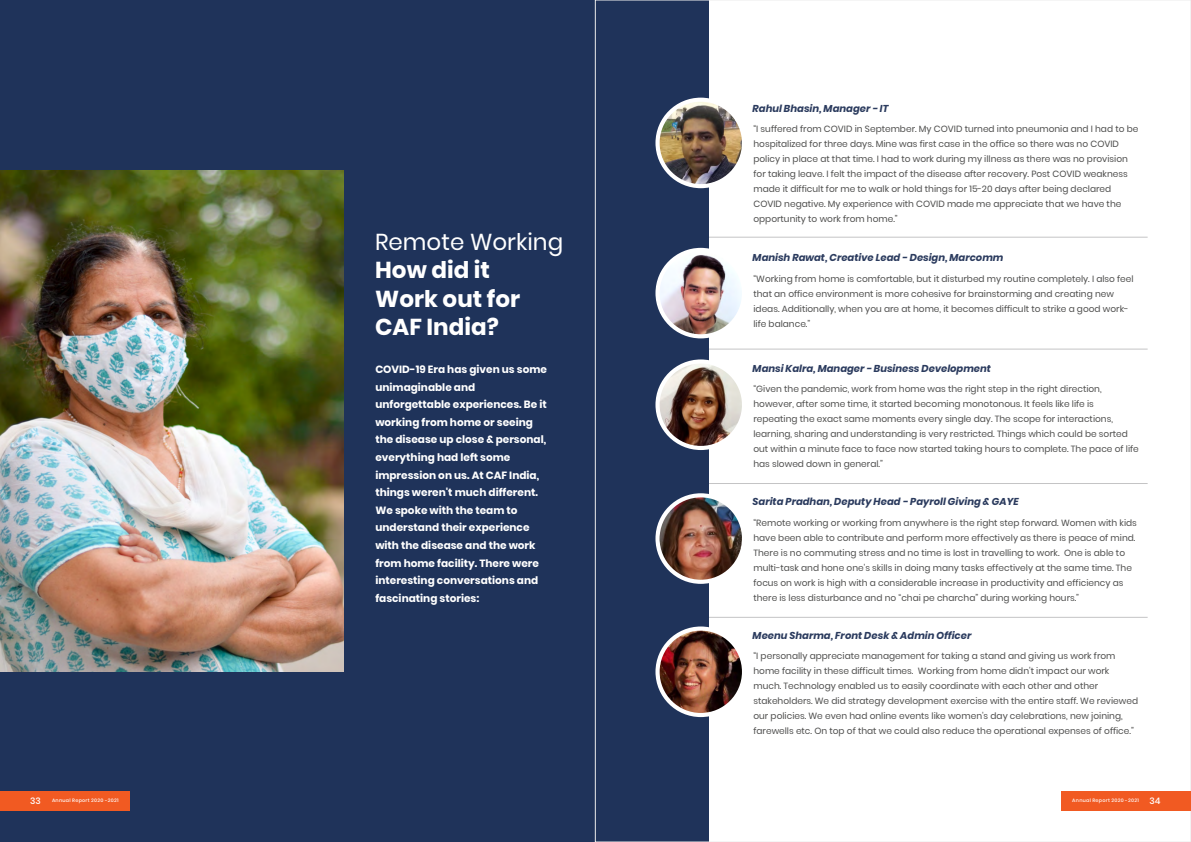
<style>
.page{position:relative;width:1191px;height:842px;background:#fff}
.page>*{position:absolute;margin:0;border:0;box-sizing:border-box;transform-origin:0 0}
.t1{font:700 23px/28.4px "Poppins";color:#fff}
.t2{font:23px "Poppins";color:#fff}
.t3{font:700 10.5px/17.6px "Poppins";color:#fff}
.t4{font:italic 700 10px "Poppins";color:#2b3b5e}
.t5{font:9px/15.1px "Poppins";color:#4e4e4d}
.t6{font:500 9px "Poppins";color:#fff}
.t7{font:500 4.8px "Poppins";letter-spacing:.06em;color:#fff}
.s1{font-size:9px}
</style>
<div class="page">
<hr style="left:656px;top:237px;width:491px;height:1px;background:#c4c4c5">
<hr style="left:656px;top:349px;width:491px;height:1px;background:#c4c4c5">
<hr style="left:656px;top:483px;width:491px;height:1px;background:#c4c4c5">
<hr style="left:656px;top:617px;width:491px;height:1px;background:#c4c4c5">
<div style="left:0;top:0;width:709px;height:842px;background:#1f335a"></div>
<img style="left:0;top:170px;width:343px;height:502px">
<div style="left:0;top:791px;width:129px;height:20px;background:#f15a22"></div>
<div style="left:1061px;top:791px;width:129px;height:20px;background:#f15a22"></div>
<svg style="left:655px;top:626px;width:91px;height:91px"></svg>
<img style="left:659px;top:631px;width:83px;height:82px;border-radius:50%">
<div style="left:655px;top:493px;width:91px;height:91px;background:#fff;border-radius:50%"></div>
<div style="left:655px;top:359px;width:91px;height:91px;background:#fff;border-radius:50%"></div>
<img style="left:659px;top:497px;width:83px;height:83px;border-radius:50%">
<img style="left:659px;top:364px;width:83px;height:82px;border-radius:50%">
<div style="left:655px;top:248px;width:91px;height:90px;background:#fff;border-radius:50%"></div>
<img style="left:659px;top:252px;width:83px;height:82px;border-radius:50%">
<div style="left:655px;top:98px;width:91px;height:90px;background:#fff;border-radius:50%"></div>
<img style="left:659px;top:102px;width:83px;height:82px;border-radius:50%">
<p class="t4" style="left:752px;top:101px;width:137px">Rahul Bhasin, Manager - IT</p>
<h1 class="t2" style="left:375px;top:226px;width:189px">Remote Working</h1>
<h1 class="t1" style="left:375px;top:256px;width:146px">How did it<br>Work out for<br>CAF India?</h1>
<p class="t3" style="left:375px;top:361px;width:173px">COVID-19 Era has given us some unimaginable and unforgettable experiences. Be it working from home or seeing the disease up close &amp; personal, everything had left some impression on us. At CAF India, things weren't much different.<br>We spoke with the team to understand their experience with the disease and the work from home facility. There were interesting conversations and fascinating stories:</p>
<p class="t5" style="left:753px;top:121px;width:386px">“I suffered from COVID in September. My COVID turned into pneumonia and I had to be hospitalized for three days. Mine was first case in the office so there was no COVID policy in place at that time. I had to work during my illness as there was no provision for taking leave. I felt the impact of the disease after recovery. Post COVID weakness made it difficult for me to walk or hold things for 15-20 days after being declared COVID negative. My experience with COVID made me appreciate that we have the opportunity to work from home.”</p>
<p class="t4" style="left:752px;top:251px;width:252px">Manish Rawat, Creative Lead - Design, Marcomm</p>
<p class="t5" style="left:753px;top:271px;width:382px">“Working from home is comfortable, but it disturbed my routine completely. I also feel that an office environment is more cohesive for brainstorming and creating new ideas. Additionally, when you are at home, it becomes difficult to strike a good work&shy;life balance.”</p>
<p class="t4" style="left:752px;top:361px;width:240px">Mansi Kalra, Manager - Business Development</p>
<p class="t5" style="left:753px;top:381px;width:387px">“Given the pandemic, work from home was the right step in the right direction, however, after some time, it started becoming monotonous. It feels like life is repeating the exact same moments every single day. The scope for interactions, learning, sharing and understanding is very restricted. Things which could be sorted out within a minute face to face now started taking hours to complete. The pace of life has slowed down in general.”</p>
<p class="t4" style="left:752px;top:495px;width:268px">Sarita Pradhan, Deputy Head - Payroll Giving &amp; GAYE</p>
<p class="t5" style="left:753px;top:515px;width:385px">“Remote working or working from anywhere is the right step forward. Women with kids have been able to contribute and perform more effectively as there is peace of mind.<br>There is no commuting stress and no time is lost in travelling to work. One is able to multi-task and hone one's skills in doing many tasks effectively at the same time. The focus on work is high with a considerable increase in productivity and efficiency as there is less disturbance and no “chai pe charcha” during working hours.”</p>
<p class="t4" style="left:752px;top:628px;width:220px">Meenu Sharma, Front Desk &amp; Admin Officer</p>
<p class="t5" style="left:753px;top:648px;width:386px">“I personally appreciate management for taking a stand and giving us work from home facility in these difficult times. Working from home didn't impact our work much. Technology enabled us to easily coordinate with each other and other stakeholders. We did strategy development exercise with the entire staff. We reviewed our policies. We even had online events like women's day celebrations, new joining, farewells etc. On top of that we could also reduce the operational expenses of office.”</p>
<p class="t6" style="left:30px;top:795px;width:12px">33</p>
<p class="t7" style="left:52px;top:797px;width:68px">Annual Report 2020 -2021</p>
<p class="t7" style="left:1072px;top:797px;width:90px">Annual Report 2020 -2021 <span class="s1">34</span></p>
</div>
